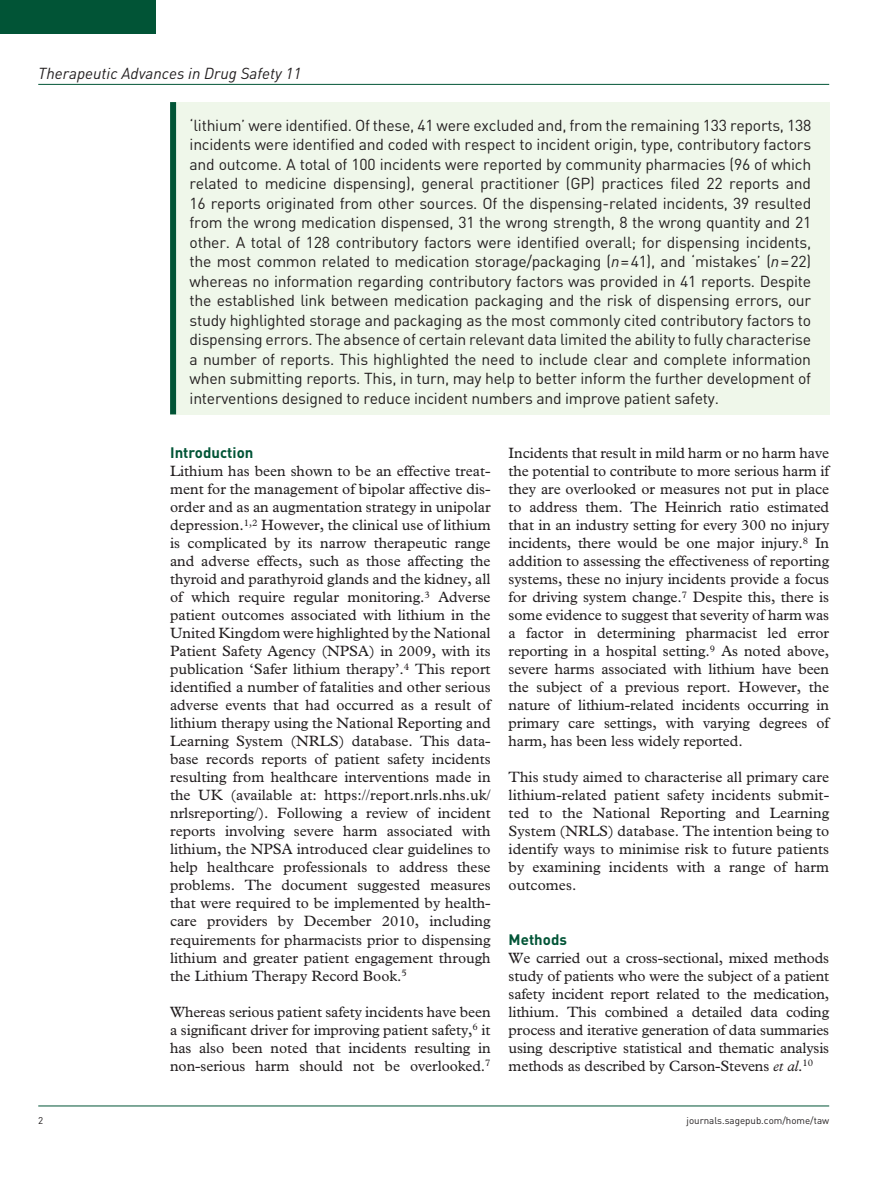
<style>
.page{position:relative;width:893px;height:1191px;background:#fff}
.page>*{position:absolute;margin:0;border:0;box-sizing:border-box;transform-origin:0 0}
.t1{font:15.75px/19.5px "DIN";letter-spacing:-.015em;color:#231f20;text-align:justify}
.t2{font:italic 15.75px "DIN";color:#231f20}
.t3{font:15px/18px "Plantin Std";letter-spacing:-.005em;color:#231f20;text-align:justify}
.t4{font:700 15px "DIN";color:#015436}
.t5{font:9.75px "DIN";color:#231f20}
.s1{font-style:italic}
</style>
<div class="page">
<hr style="left:38px;top:1105px;width:791px;height:1px;background:#015436">
<div style="left:0;top:0;width:155px;height:34px;background:#015436"></div>
<hr style="left:38px;top:84px;width:791px;height:1px;background:#015436">
<div style="left:170px;top:102px;width:659px;height:312px;background:#eff7ea"></div>
<div style="left:170px;top:102px;width:6px;height:312px;background:#015436"></div>
<p class="t2" style="left:38px;top:63px;width:264px">Therapeutic Advances in Drug Safety 11</p>
<p class="t1" style="left:190px;top:115px;width:623px">‘lithium’ were identified. Of these, 41 were excluded and, from the remaining 133 reports, 138 incidents were identified and coded with respect to incident origin, type, contributory factors and outcome. A total of 100 incidents were reported by community pharmacies (96 of which related to medicine dispensing), general practitioner (GP) practices filed 22 reports and 16 reports originated from other sources. Of the dispensing-related incidents, 39 resulted from the wrong medication dispensed, 31 the wrong strength, 8 the wrong quantity and 21 other. A total of 128 contributory factors were identified overall; for dispensing incidents, the most common related to medication storage/packaging (<span class="s1">n</span>=41), and ‘mistakes’ (<span class="s1">n</span>=22) whereas no information regarding contributory factors was provided in 41 reports. Despite the established link between medication packaging and the risk of dispensing errors, our study highlighted storage and packaging as the most commonly cited contributory factors to dispensing errors. The absence of certain relevant data limited the ability to fully characterise a number of reports. This highlighted the need to include clear and complete information when submitting reports. This, in turn, may help to better inform the further development of interventions designed to reduce incident numbers and improve patient safety.</p>
<p class="t4" style="left:170px;top:443px;width:85px">Introduction</p>
<p class="t3" style="left:170px;top:462px;width:322px">Lithium has been shown to be an effective treat&shy;ment for the management of bipolar affective dis&shy;order and as an augmentation strategy in unipolar depression.<sup>1,2</sup> However, the clinical use of lithium is complicated by its narrow therapeutic range and adverse effects, such as those affecting the thyroid and parathyroid glands and the kidney, all of which require regular monitoring.<sup>3</sup> Adverse patient outcomes associated with lithium in the United Kingdom were highlighted by the National Patient Safety Agency (NPSA) in 2009, with its publication ‘Safer lithium therapy’.<sup>4</sup> This report identified a number of fatalities and other serious adverse events that had occurred as a result of lithium therapy using the National Reporting and Learning System (NRLS) database. This data&shy;base records reports of patient safety incidents resulting from healthcare interventions made in the UK (available at: https://report.nrls.nhs.uk/ nrlsreporting/). Following a review of incident reports involving severe harm associated with lithium, the NPSA introduced clear guidelines to help healthcare professionals to address these problems. The document suggested measures that were required to be implemented by health&shy;care providers by December 2010, including requirements for pharmacists prior to dispensing lithium and greater patient engagement through the Lithium Therapy Record Book.<sup>5</sup></p>
<p class="t3" style="left:170px;top:1002px;width:322px">Whereas serious patient safety incidents have been a significant driver for improving patient safety,<sup>6</sup> it has also been noted that incidents resulting in non-serious harm should not be overlooked.<sup>7</sup></p>
<p class="t3" style="left:509px;top:444px;width:322px">Incidents that result in mild harm or no harm have the potential to contribute to more serious harm if they are overlooked or measures not put in place to address them. The Heinrich ratio estimated that in an industry setting for every 300 no injury incidents, there would be one major injury.<sup>8</sup> In addition to assessing the effectiveness of reporting systems, these no injury incidents provide a focus for driving system change.<sup>7</sup> Despite this, there is some evidence to suggest that severity of harm was a factor in determining pharmacist led error reporting in a hospital setting.<sup>9</sup> As noted above, severe harms associated with lithium have been the subject of a previous report. However, the nature of lithium-related incidents occurring in primary care settings, with varying degrees of harm, has been less widely reported.</p>
<p class="t3" style="left:509px;top:768px;width:322px">This study aimed to characterise all primary care lithium-related patient safety incidents submit&shy;ted to the National Reporting and Learning System (NRLS) database. The intention being to identify ways to minimise risk to future patients by examining incidents with a range of harm outcomes.</p>
<p class="t4" style="left:509px;top:929px;width:60px">Methods</p>
<p class="t3" style="left:509px;top:948px;width:322px">We carried out a cross-sectional, mixed methods study of patients who were the subject of a patient safety incident report related to the medication, lithium. This combined a detailed data coding process and iterative generation of data summaries using descriptive statistical and thematic analysis methods as described by Carson-Stevens <span class="s1">et al</span>.<sup>10</sup></p>
<p class="t5" style="left:38px;top:1114px;width:7px">2</p>
<p class="t5" style="left:687px;top:1114px;width:144px">journals.sagepub.com/home/taw</p>
</div>
